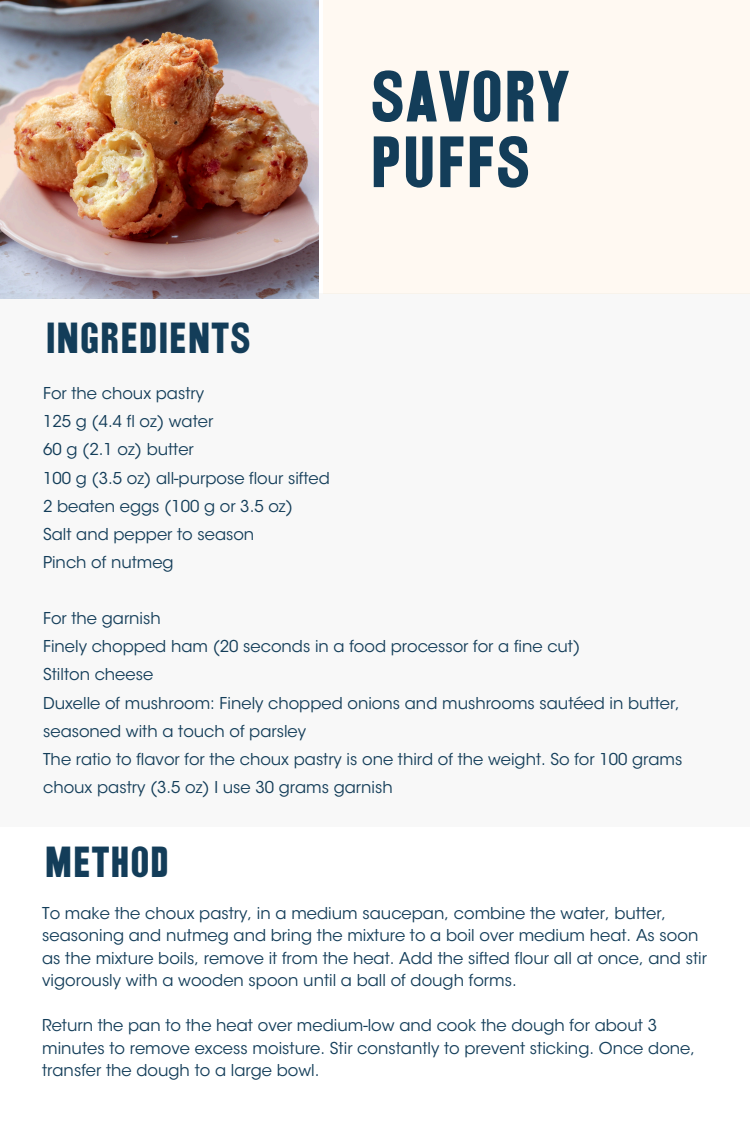
<style>
.page{position:relative;width:750px;height:1125px;background:#fff}
.page>*{position:absolute;margin:0;border:0;box-sizing:border-box;transform-origin:0 0}
.t1{font:62.5px/65.6px "OPTI Railroad Gothic";color:#133d59}
.t2{font:37.5px "OPTI Railroad Gothic";color:#133d59}
.t3{font:16.25px/22.5px "ITC Avant Garde Std";color:#133d59}
</style>
<div class="page">
<img style="left:0;top:0;width:318px;height:294px">
<div style="left:0;top:294px;width:749px;height:533px;background:#f8f8f8"></div>
<div style="left:323px;top:0;width:427px;height:294px;background:#fff9f2"></div>
<h2 class="t1" style="left:366px;top:69px;width:202px">SAVORY<br>PUFFS</h2>
<h1 class="t2" style="left:43px;top:316px;width:207px">INGREDIENTS</h1>
<p class="t3" style="left:43px;top:384px;width:162px">For the choux pastry</p>
<p class="t3" style="left:43px;top:412px;width:172px">125 g (4.4 fl oz) water</p>
<p class="t3" style="left:43px;top:440px;width:152px">60 g (2.1 oz) butter</p>
<p class="t3" style="left:43px;top:468px;width:288px">100 g (3.5 oz) all-purpose flour sifted</p>
<p class="t3" style="left:43px;top:497px;width:251px">2 beaten eggs (100 g or 3.5 oz)</p>
<p class="t3" style="left:43px;top:525px;width:213px">Salt and pepper to season</p>
<p class="t3" style="left:43px;top:553px;width:132px">Pinch of nutmeg</p>
<p class="t3" style="left:43px;top:609px;width:119px">For the garnish</p>
<p class="t3" style="left:43px;top:637px;width:539px">Finely chopped ham (20 seconds in a food processor for a fine cut)</p>
<p class="t3" style="left:43px;top:665px;width:112px">Stilton cheese</p>
<p class="t3" style="left:43px;top:691px;width:638px;line-height:28.1px">Duxelle of mushroom: Finely chopped onions and mushrooms sautéed in butter, seasoned with a touch of parsley</p>
<p class="t3" style="left:43px;top:747px;width:641px;line-height:28.1px">The ratio to flavor for the choux pastry is one third of the weight. So for 100 grams choux pastry (3.5 oz) I use 30 grams garnish</p>
<h2 class="t2" style="left:42px;top:841px;width:126px">METHOD</h2>
<p class="t3" style="left:42px;top:904px;width:666px">To make the choux pastry, in a medium saucepan, combine the water, butter, seasoning and nutmeg and bring the mixture to a boil over medium heat. As soon as the mixture boils, remove it from the heat. Add the sifted flour all at once, and stir vigorously with a wooden spoon until a ball of dough forms.</p>
<p class="t3" style="left:42px;top:1016px;width:655px">Return the pan to the heat over medium-low and cook the dough for about 3 minutes to remove excess moisture. Stir constantly to prevent sticking. Once done, transfer the dough to a large bowl.</p>
</div>
